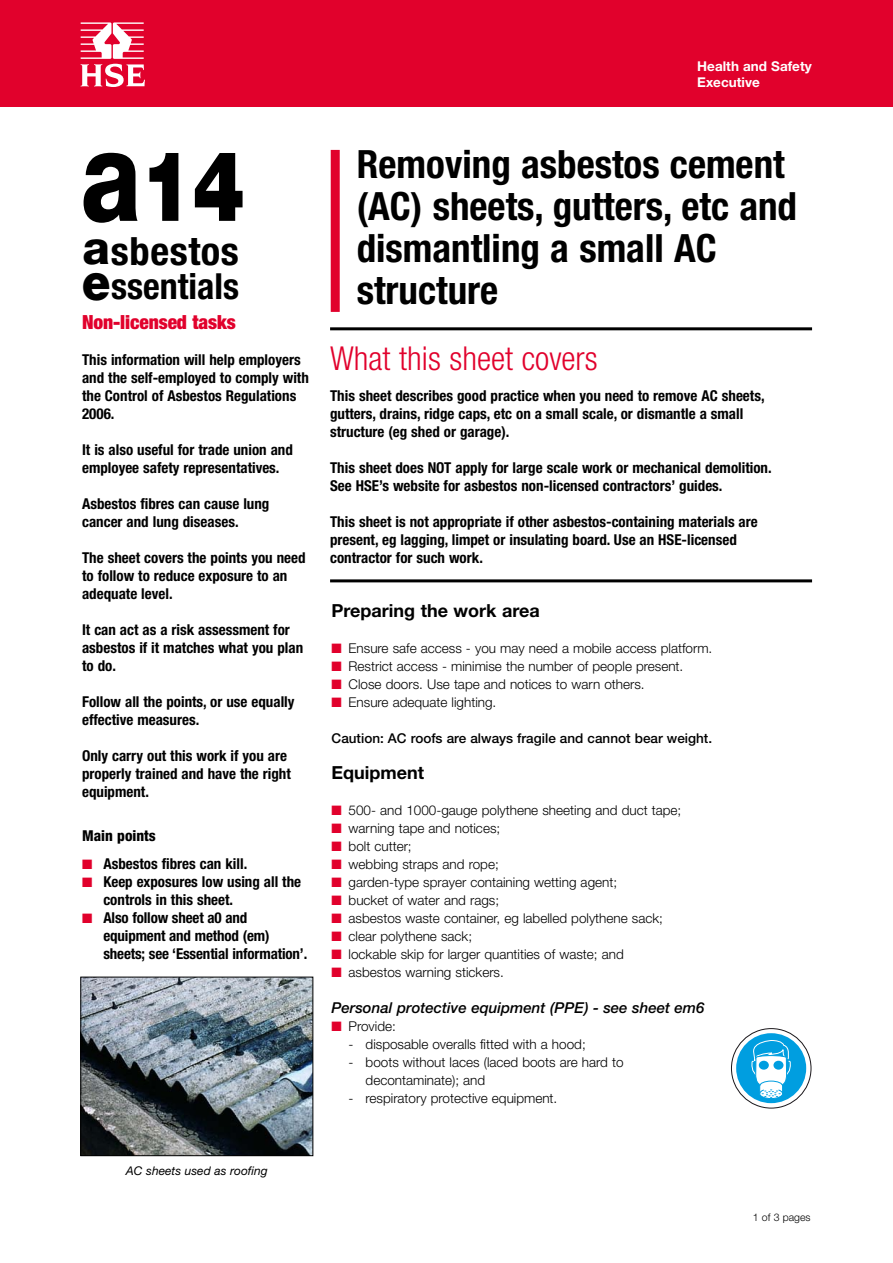
<style>
.page{position:relative;width:893px;height:1263px;background:#fff}
.page>*{position:absolute;margin:0;border:0;box-sizing:border-box;transform-origin:0 0}
.t1{font:900 97.5px "Helvetica Neue";color:#000;scale:.8 1}
.t2{font:700 condensed 39px/42px "Helvetica Neue";color:#000}
.t3{font:700 condensed 39px "Helvetica Neue";color:#000;scale:1.04 1}
.t4{font:700 condensed 36px "Helvetica Neue";color:#000}
.t5{font:300 condensed 33px "Helvetica Neue";color:#e1012c}
.t6{font:900 condensed 19.5px "Helvetica Neue";letter-spacing:-.005em;color:#e1012c}
.t7{font:700 18px "Helvetica Neue";color:#000}
.t8{font:700 condensed 15px/18px "Helvetica Neue";color:#000}
.t9{font:italic 500 15px "Helvetica Neue";color:#000}
.t10{font:800 condensed 15px "Helvetica Neue";color:#000}
.t11{font:300 13.5px "Helvetica Neue";color:#000}
.t12{font:500 13.5px "Helvetica Neue";color:#000}
.t13{font:700 13.5px/16.5px "Helvetica Neue";color:#fff}
.t14{font:italic 12px "Helvetica Neue";color:#000}
.t15{font:300 10.5px "Helvetica Neue";color:#000}
.s1{font-weight:800;font-size:127.5px}
.s2{font-weight:800;font-stretch:normal;font-size:46.5px}
.s3{font-weight:900;font-stretch:normal;font-size:51px}
.s4{color:#e1012c}
</style>
<div class="page">
<hr style="left:330px;top:327px;width:482px;height:3px;background:#000">
<div style="left:331px;top:150px;width:9px;height:162px;background:#e1012c"></div>
<hr style="left:330px;top:579px;width:482px;height:3px;background:#000">
<div style="left:0;top:0;width:893px;height:106px;background:#e1012c"></div>
<svg style="left:81px;top:22px;width:64px;height:65px"></svg>
<img style="left:83px;top:979px;width:228px;height:175px">
<div style="left:81px;top:977px;width:232px;height:179px;border:1px solid #000"></div>
<svg style="left:731px;top:1028px;width:80px;height:80px"></svg>
<div style="left:736px;top:1033px;width:70px;height:70px;background:#009ee0;border-radius:50%"></div>
<svg style="left:751px;top:1041px;width:40px;height:58px"></svg>
<p class="t13" style="left:697px;top:59px;width:116px">Health and Safety<br>Executive</p>
<p class="t1" style="left:81px;top:151px;width:207px"><span class="s1">a</span>14</p>
<h1 class="t3" style="left:83px;top:237px;width:152px"><span class="s2">a</span>sbestos</h1>
<h1 class="t4" style="left:82px;top:273px;width:159px"><span class="s3">e</span>ssentials</h1>
<h3 class="t6" style="left:82px;top:315px;width:155px">Non-licensed tasks</h3>
<p class="t8" style="left:82px;top:352px;width:228px">This information will help employers and the self-employed to comply with the Control of Asbestos Regulations<br>2006.</p>
<p class="t8" style="left:82px;top:442px;width:212px">It is also useful for trade union and employee safety representatives.</p>
<p class="t8" style="left:82px;top:496px;width:189px">Asbestos fibres can cause lung cancer and lung diseases.</p>
<p class="t8" style="left:82px;top:550px;width:225px">The sheet covers the points you need to follow to reduce exposure to an adequate level.</p>
<p class="t8" style="left:82px;top:622px;width:223px">It can act as a risk assessment for asbestos if it matches what you plan to do.</p>
<p class="t8" style="left:82px;top:694px;width:214px">Follow all the points, or use equally effective measures.</p>
<p class="t8" style="left:82px;top:748px;width:210px">Only carry out this work if you are properly trained and have the right equipment.</p>
<p class="t10" style="left:82px;top:830px;width:75px">Main points</p>
<p class="t8" style="left:82px;top:856px;width:167px"><span class="s4">■</span> Asbestos fibres can kill.</p>
<p class="t8" style="left:103px;top:874px;width:199px;text-indent:-21px"><span class="s4">■</span> Keep exposures low using all the controls in this sheet.</p>
<p class="t8" style="left:103px;top:910px;width:205px;text-indent:-21px"><span class="s4">■</span> Also follow sheet a0 and equipment and method (em) sheets; see ‘Essential information’.</p>
<h1 class="t2" style="left:357px;top:147px;width:442px">Removing asbestos cement (AC) sheets, gutters, etc and dismantling a small AC structure</h1>
<h1 class="t5" style="left:330px;top:347px;width:269px">What this sheet covers</h1>
<p class="t8" style="left:330px;top:388px;width:436px">This sheet describes good practice when you need to remove AC sheets, gutters, drains, ridge caps, etc on a small scale, or dismantle a small structure (eg shed or garage).</p>
<p class="t8" style="left:330px;top:460px;width:443px">This sheet does NOT apply for large scale work or mechanical demolition.<br>See HSE’s website for asbestos non-licensed contractors’ guides.</p>
<p class="t8" style="left:330px;top:514px;width:429px">This sheet is not appropriate if other asbestos-containing materials are present, eg lagging, limpet or insulating board. Use an HSE-licensed contractor for such work.</p>
<h4 class="t7" style="left:332px;top:604px;width:210px">Preparing the work area</h4>
<p class="t11" style="left:332px;top:643px;width:382px"><span class="s4">■</span> Ensure safe access - you may need a mobile access platform.</p>
<p class="t11" style="left:332px;top:661px;width:353px"><span class="s4">■</span> Restrict access - minimise the number of people present.</p>
<p class="t11" style="left:332px;top:679px;width:315px"><span class="s4">■</span> Close doors. Use tape and notices to warn others.</p>
<p class="t11" style="left:332px;top:697px;width:166px"><span class="s4">■</span> Ensure adequate lighting.</p>
<p class="t12" style="left:332px;top:733px;width:382px">Caution: AC roofs are always fragile and cannot bear weight.</p>
<h4 class="t7" style="left:332px;top:766px;width:94px">Equipment</h4>
<p class="t11" style="left:332px;top:805px;width:351px"><span class="s4">■</span> 500- and 1000-gauge polythene sheeting and duct tape;</p>
<p class="t11" style="left:332px;top:823px;width:170px"><span class="s4">■</span> warning tape and notices;</p>
<p class="t11" style="left:332px;top:841px;width:82px"><span class="s4">■</span> bolt cutter;</p>
<p class="t11" style="left:332px;top:859px;width:169px"><span class="s4">■</span> webbing straps and rope;</p>
<p class="t11" style="left:332px;top:877px;width:287px"><span class="s4">■</span> garden-type sprayer containing wetting agent;</p>
<p class="t11" style="left:332px;top:895px;width:169px"><span class="s4">■</span> bucket of water and rags;</p>
<p class="t11" style="left:332px;top:913px;width:333px"><span class="s4">■</span> asbestos waste container, eg labelled polythene sack;</p>
<p class="t11" style="left:332px;top:931px;width:142px"><span class="s4">■</span> clear polythene sack;</p>
<p class="t11" style="left:332px;top:949px;width:294px"><span class="s4">■</span> lockable skip for larger quantities of waste; and</p>
<p class="t11" style="left:332px;top:967px;width:174px"><span class="s4">■</span> asbestos warning stickers.</p>
<p class="t9" style="left:332px;top:1002px;width:374px">Personal protective equipment (PPE) - see sheet em6</p>
<p class="t11" style="left:332px;top:1021px;width:66px"><span class="s4">■</span> Provide:</p>
<p class="t11" style="left:349px;top:1039px;width:239px">- disposable overalls fitted with a hood;</p>
<p class="t11" style="left:349px;top:1057px;width:276px">- boots without laces (laced boots are hard to</p>
<p class="t11" style="left:366px;top:1075px;width:121px">decontaminate); and</p>
<p class="t11" style="left:349px;top:1093px;width:210px">- respiratory protective equipment.</p>
<p class="t14" style="left:126px;top:1166px;width:143px">AC sheets used as roofing</p>
<p class="t15" style="left:753px;top:1213px;width:59px">1 of 3 pages</p>
</div>
